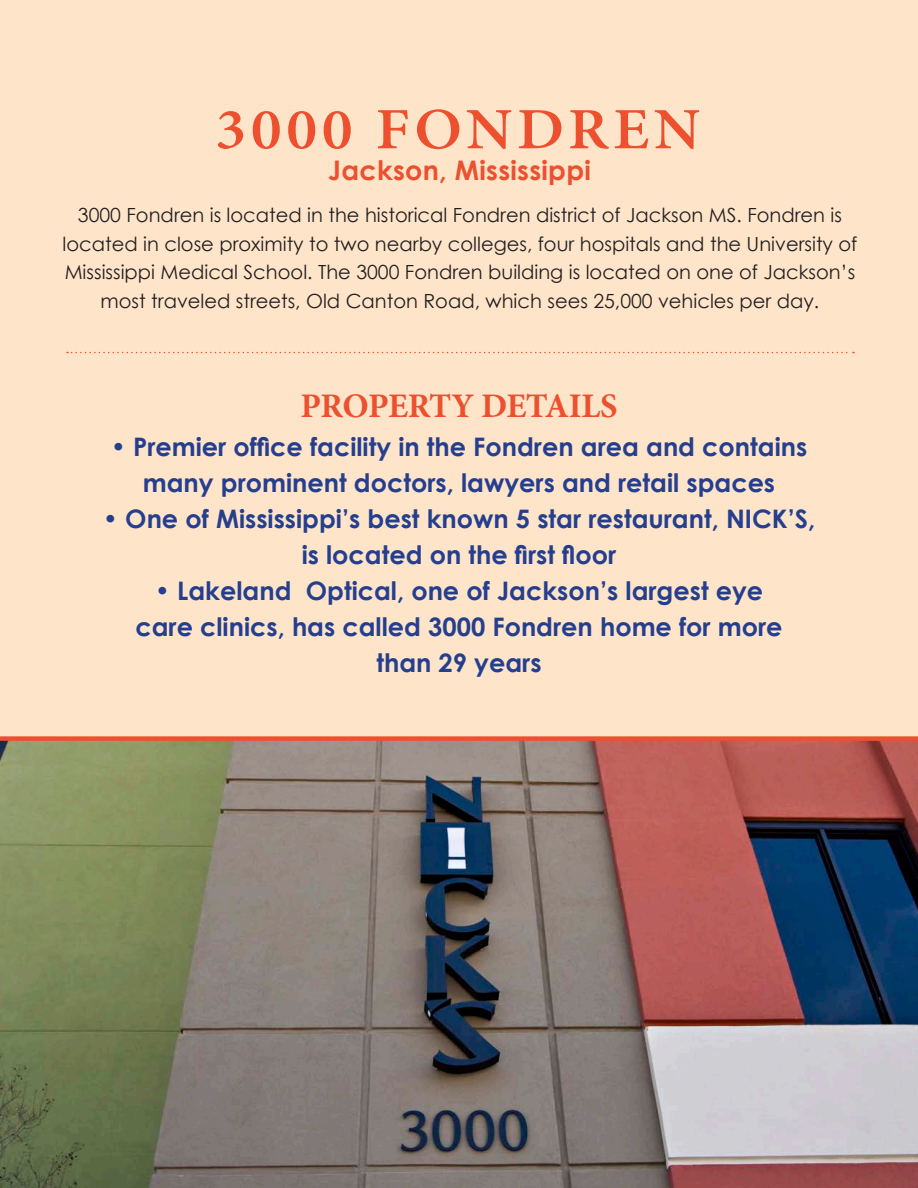
<style>
.page{position:relative;width:918px;height:1188px;background:#fee5ca}
.page>*{position:absolute;margin:0;border:0;box-sizing:border-box;transform-origin:0 0}
.t1{font:600 58.65px "Minion Pro";letter-spacing:.07em;color:#ed502e;scale:1.08 1}
.t2{font:700 34.5px "Minion Pro";letter-spacing:-.015em;color:#ed502e}
.t3{font:700 27px "Century Gothic";letter-spacing:.01em;color:#ed502e}
.t4{font:700 25.5px "Century Gothic";color:#253f8e}
.t5{font:19.5px/28.5px "Century Gothic";color:#231f20;text-align:center}
</style>
<div class="page">
<svg style="left:67px;top:352px;width:787px;height:1px"></svg>
<svg style="left:0;top:736px;width:918px;height:452px"></svg>
<p class="t1" style="left:215px;top:89px;width:451px">3000 FONDREN</p>
<p class="t3" style="left:328px;top:153px;width:264px">Jackson, Mississippi</p>
<p class="t5" style="left:63px;top:201px;width:796px">3000 Fondren is located in the historical Fondren district of Jackson MS. Fondren is located in close proximity to two nearby colleges, four hospitals and the University of Mississippi Medical School. The 3000 Fondren building is located on one of Jackson’s most traveled streets, Old Canton Road, which sees 25,000 vehicles per day.</p>
<p class="t2" style="left:300px;top:382px;width:319px">PROPERTY DETAILS</p>
<p class="t4" style="left:111px;top:431px;width:698px">• Premier office facility in the Fondren area and contains</p>
<p class="t4" style="left:143px;top:467px;width:634px">many prominent doctors, lawyers and retail spaces</p>
<p class="t4" style="left:103px;top:503px;width:714px">• One of Mississippi’s best known 5 star restaurant, NICK’S,</p>
<p class="t4" style="left:302px;top:539px;width:316px">is located on the first floor</p>
<p class="t4" style="left:155px;top:575px;width:610px">• Lakeland Optical, one of Jackson’s largest eye</p>
<p class="t4" style="left:135px;top:611px;width:649px">care clinics, has called 3000 Fondren home for more</p>
<p class="t4" style="left:376px;top:647px;width:167px">than 29 years</p>
</div>
